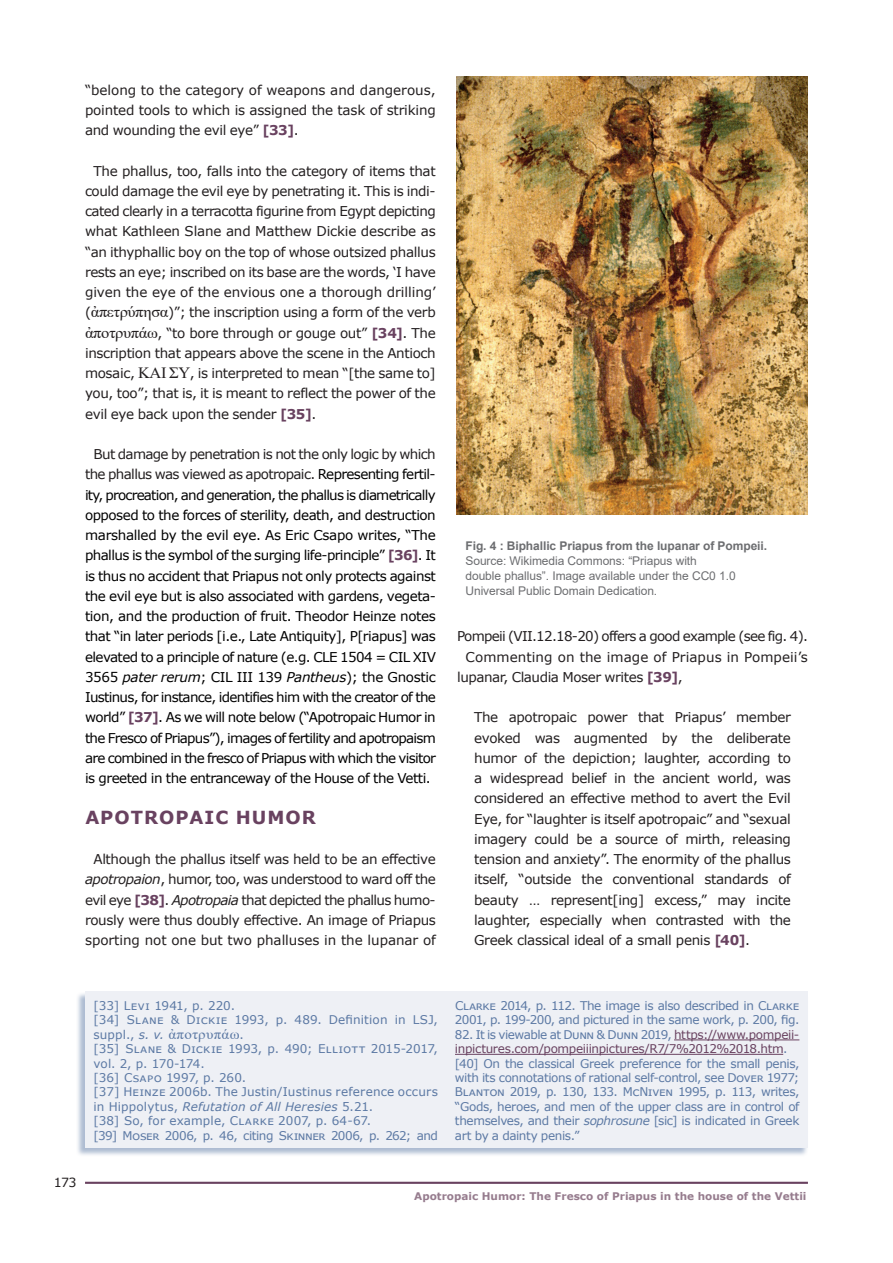
<style>
.page{position:relative;width:893px;height:1263px;background:#fff}
.page>*{position:absolute;margin:0;border:0;box-sizing:border-box;transform-origin:0 0}
.t1{font:700 18px "Verdana";letter-spacing:.055em;color:#694260}
.t2{font:14.25px "Times New Roman";letter-spacing:.02em;color:#5c79a4;scale:1.05 1}
.t3{font:13.5px/20.2px "Verdana";letter-spacing:-.025em;color:#231f20;text-align:justify}
.t4{font:13.5px/20.2px "Verdana";letter-spacing:-.035em;color:#000001;text-align:justify}
.t5{font:13.5px "Verdana";letter-spacing:-.055em;color:#231f20}
.t6{font:13.5px "Verdana";letter-spacing:.005em;color:#231f20}
.t7{font:12.6px "Verdana";color:#231f20}
.t8{font:12px/14.4px "Verdana";letter-spacing:-.03em;color:#5c79a4}
.t9{font:12px/14.4px "Verdana";letter-spacing:.005em;color:#5c79a4}
.t10{font:12px/15px "Arial";letter-spacing:-.005em;color:#6c6d70}
.t11{font:12px/14.4px "Verdana";letter-spacing:.01em;color:#5c79a4}
.t12{font:700 12px "Arial";letter-spacing:-.005em;color:#6c6d70}
.t13{font:700 10.5px "Verdana";color:#967c8e}
.s1{font-weight:700;color:#694260}
.s2{font-family:"Times New Roman";font-size:15.6px}
.s3{color:#231f20}
.s4{font-style:italic}
.s5{font-family:"Verdana";font-size:12px}
.s6{font-family:"Verdana";font-style:italic;font-size:12px}
.s7{color:#694260}
</style>
<div class="page">
<hr style="left:85px;top:1182px;width:723px;height:2px;background:#694260">
<div style="left:76px;top:991px;width:732px;height:166px;background:#5c79a4;opacity:.5"></div>
<div style="left:85px;top:991px;width:723px;height:157px;background:#eef0f5"></div>
<hr style="left:674px;top:1039px;width:125px;height:1px;background:#694260">
<hr style="left:455px;top:1054px;width:328px;height:1px;background:#694260">
<img style="left:457px;top:77px;width:351px;height:437px">
<p class="t3" style="left:85px;top:79px;width:352px">“belong to the category of weapons and dangerous, pointed tools to which is assigned the task of striking and wounding the evil eye” <span class="s1">[33]</span>.</p>
<p class="t3" style="left:85px;top:160px;width:352px;text-indent:9px">The phallus, too, falls into the category of items that could damage the evil eye by penetrating it. This is indi&shy;cated clearly in a terracotta figurine from Egypt depicting what Kathleen Slane and Matthew Dickie describe as “an ithyphallic boy on the top of whose outsized phallus rests an eye; inscribed on its base are the words, ‘I have given the eye of the envious one a thorough drilling’ (<span class="s2">ἀπετρύπησα</span>)”; the inscription using a form of the verb <span class="s2">ἀποτρυπάω</span>, “to bore through or gouge out” <span class="s1">[34]</span>. The inscription that appears above the scene in the Antioch mosaic, <span class="s2">ΚΑΙ ΣΥ</span>, is interpreted to mean “[the same to] you, too”; that is, it is meant to reflect the power of the evil eye back upon the sender <span class="s1">[35]</span>.</p>
<p class="t4" style="left:85px;top:444px;width:352px;text-indent:9px"><span class="s3">But damage by penetration is not the only logic by which the phallus was viewed as apotropaic.</span> Representing fertil&shy;ity, procreation, and generation, the phallus is diametrically opposed to the forces of sterility, death, and destruction marshalled by the evil eye. As Eric Csapo writes, “The phallus is the symbol of the surging life-principle” <span class="s1">[36]</span>. It is thus no accident that Priapus not only protects against the evil eye but is also associated with gardens, vegeta&shy;tion, and the production of fruit. Theodor Heinze notes that “in later periods [i.e., Late Antiquity], P[riapus] was elevated to a principle of nature (e.g. CLE 1504 = CIL XIV 3565 <span class="s4">pater rerum</span>; CIL III 139 <span class="s4">Pantheus</span>); the Gnostic Iustinus, for instance, identifies him with the creator of the world” <span class="s1">[37]</span>. As we will note below (“Apotropaic Humor in the Fresco of Priapus”), images of fertility and apotropaism are combined in the fresco of Priapus with which the visitor is greeted in the entranceway of the House of the Vetti.</p>
<h1 class="t1" style="left:85px;top:804px;width:232px">APOTROPAIC HUMOR</h1>
<p class="t3" style="left:85px;top:849px;width:352px;text-indent:9px">Although the phallus itself was held to be an effective <span class="s4">apotropaion</span>, humor, too, was understood to ward off the evil eye <span class="s1">[38]</span>. <span class="s4">Apotropaia</span> that depicted the phallus humo&shy;rously were thus doubly effective. An image of Priapus sporting not one but two phalluses in the lupanar of</p>
<p class="t12" style="left:465px;top:538px;width:303px">Fig. 4 : Biphallic Priapus from the lupanar of Pompeii.</p>
<p class="t10" style="left:465px;top:553px;width:272px">Source: Wikimedia Commons: “Priapus with<br>double phallus”. Image available under the CC0 1.0<br>Universal Public Domain Dedication.</p>
<p class="t5" style="left:457px;top:627px;width:352px">Pompeii (VII.12.18-20) offers a good example (see fig. 4).</p>
<p class="t6" style="left:466px;top:647px;width:344px">Commenting on the image of Priapus in Pompeii’s</p>
<p class="t3" style="left:457px;top:667px;width:227px">lupanar, Claudia Moser writes <span class="s1">[39]</span>,</p>
<p class="t3" style="left:474px;top:707px;width:318px">The apotropaic power that Priapus’ member evoked was augmented by the deliberate humor of the depiction; laughter, according to a widespread belief in the ancient world, was considered an effective method to avert the Evil Eye, for “laughter is itself apotropaic” and “sexual imagery could be a source of mirth, releasing tension and anxiety”. The enormity of the phallus itself, “outside the conventional standards of beauty … represent[ing] excess,” may incite laughter, especially when contrasted with the Greek classical ideal of a small penis <span class="s1">[40]</span>.</p>
<p class="t7" style="left:54px;top:1173px;width:24px">173</p>
<p class="t11" style="left:94px;top:998px;width:346px">[33] Levi 1941, p. 220.<br>[34] Slane &amp; Dickie 1993, p. 489. Definition in LSJ,</p>
<p class="t2" style="left:94px;top:1024px;width:145px"><span class="s5">suppl.,</span> <span class="s6">s. v.</span> ἀποτρυπάω<span class="s5">.</span></p>
<p class="t9" style="left:94px;top:1041px;width:346px">[35] Slane &amp; Dickie 1993, p. 490; Elliott 2015-2017, vol. 2, p. 170-174.<br>[36] Csapo 1997, p. 260.<br>[37] Heinze 2006b. The Justin/Iustinus reference occurs in Hippolytus, <span class="s4">Refutation of All Heresies</span> 5.21.<br>[38] So, for example, Clarke 2007, p. 64-67.<br>[39] Moser 2006, p. 46, citing Skinner 2006, p. 262; and</p>
<p class="t8" style="left:455px;top:998px;width:346px">Clarke 2014, p. 112. The image is also described in Clarke<br>2001, p. 199-200, and pictured in the same work, p. 200, fig.</p>
<p class="t8" style="left:455px;top:1027px;width:346px">82. It is viewable at Dunn &amp; Dunn 2019, <span class="s7">https://www.pompeii&shy;inpictures.com/pompeiiinpictures/R7/7%2012%2018.htm</span>. [40] On the classical Greek preference for the small penis, with its connotations of rational self-control, see Dover 1977; Blanton 2019, p. 130, 133. McNiven 1995, p. 113, writes, “Gods, heroes, and men of the upper class are in control of themselves, and their <span class="s4">sophrosune</span> [sic] is indicated in Greek art by a dainty penis.”</p>
<p class="t13" style="left:414px;top:1189px;width:394px">Apotropaic Humor: The Fresco of Priapus in the house of the Vettii</p>
</div>
